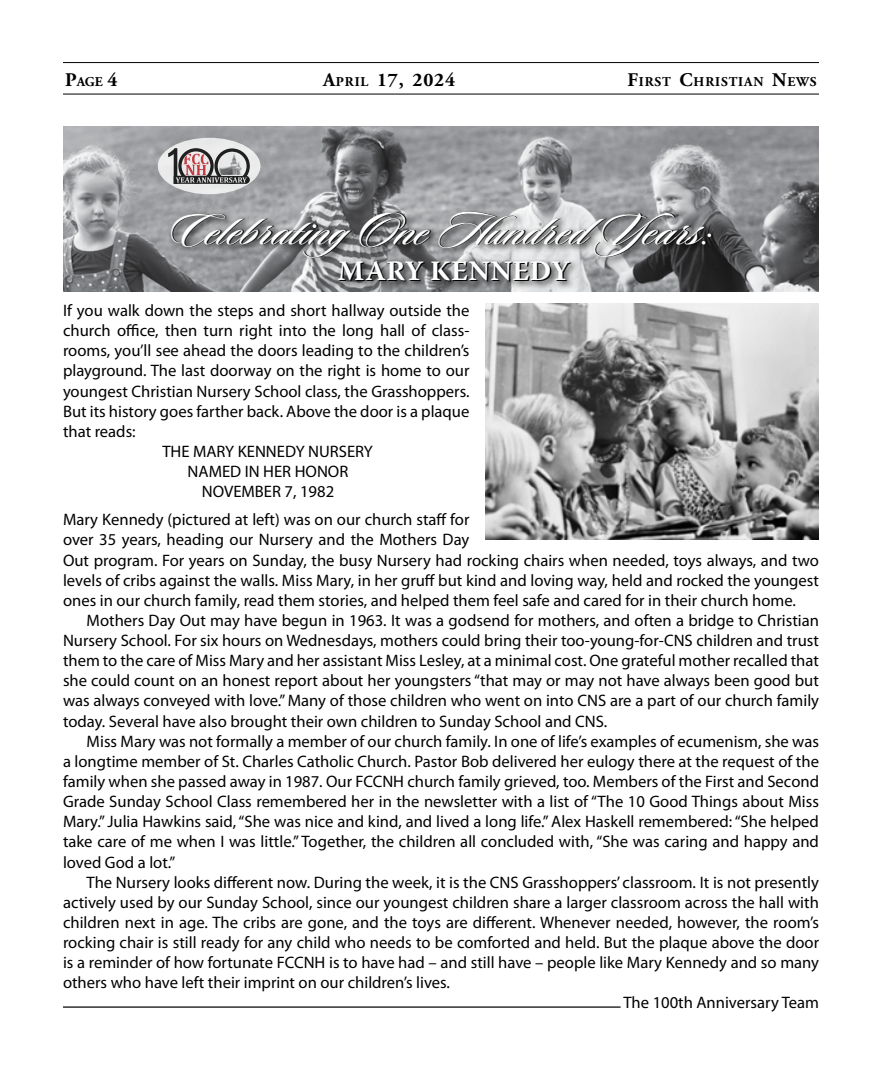
<style>
.page{position:relative;width:882px;height:1071px;background:#fff}
.page>*{position:absolute;margin:0;border:0;box-sizing:border-box;transform-origin:0 0}
.t1{font:47.95px "Sloop Script Bold One";color:#fff}
.t2{font:700 28px "Warnock Pro";letter-spacing:.015em;color:#fff}
.t3{font:700 19.25px "Adobe Garamond Pro";letter-spacing:.045em;color:#000}
.t4{font:16.62px/20.1px "Myriad Pro";color:#000;text-align:justify}
.t5{font:700 13.47px "Adobe Garamond Pro";letter-spacing:.065em;color:#000}
.s1{font-size:19.25px}
.s2{font-size:13.47px}
</style>
<div class="page">
<hr style="left:63px;top:94px;width:756px;height:1px;background:#000">
<hr style="left:63px;top:62px;width:756px;height:1px;background:#000">
<img style="left:63px;top:126px;width:756px;height:165px">
<hr style="left:63px;top:1006px;width:558px;height:2px;background:#000">
<div style="left:158px;top:138px;width:102px;height:56px;background:#eaebeb;border-radius:50%"></div>
<svg style="left:168px;top:148px;width:82px;height:36px"></svg>
<img style="left:485px;top:304px;width:334px;height:235px">
<div style="left:168px;top:208px;width:553px;height:82px;background:#000;opacity:.6"></div>
<p class="t5" style="left:65px;top:73px;width:54px"><span class="s1">P</span>AGE <span class="s1">4</span></p>
<p class="t3" style="left:323px;top:68px;width:134px">A<span class="s2">PRIL</span> 17, 2024</p>
<p class="t5" style="left:627px;top:73px;width:191px"><span class="s1">F</span>IRST <span class="s1">C</span>HRISTIAN <span class="s1">N</span>EWS</p>
<h1 class="t1" style="left:170px;top:205px;width:545px">CelebratingOne Hundred Years:</h1>
<h2 class="t2" style="left:338px;top:254px;width:234px">MARY KENNEDY</h2>
<p class="t4" style="left:63px;top:300px;width:408px">If you walk down the steps and short hallway outside the</p>
<p class="t4" style="left:63px;top:320px;width:408px">church office, then turn right into the long hall of class-</p>
<p class="t4" style="left:63px;top:340px;width:408px">rooms, you’ll see ahead the doors leading to the children’s</p>
<p class="t4" style="left:63px;top:361px;width:408px">playground. The last doorway on the right is home to our</p>
<p class="t4" style="left:63px;top:381px;width:408px">youngest Christian Nursery School class, the Grasshoppers.</p>
<p class="t4" style="left:63px;top:401px;width:408px">But its history goes farther back. Above the door is a plaque</p>
<p class="t4" style="left:63px;top:421px;width:74px">that reads:</p>
<p class="t4" style="left:162px;top:441px;width:212px">THE MARY KENNEDY NURSERY</p>
<p class="t4" style="left:188px;top:461px;width:162px">NAMED IN HER HONOR</p>
<p class="t4" style="left:202px;top:481px;width:134px">NOVEMBER 7, 1982</p>
<p class="t4" style="left:63px;top:509px;width:757px;text-align:left">Mary Kennedy (pictured at left) was on our church staff for<br>over 35 years, heading our Nursery and the Mothers Day<br>Out program. For years on Sunday, the busy Nursery had rocking chairs when needed, toys always, and two levels of cribs against the walls. Miss Mary, in her gruff but kind and loving way, held and rocked the youngest ones in our church family, read them stories, and helped them feel safe and cared for in their church home.</p>
<p class="t4" style="left:63px;top:610px;width:758px;text-indent:24px">Mothers Day Out may have begun in 1963. It was a godsend for mothers, and often a bridge to Christian Nursery School. For six hours on Wednesdays, mothers could bring their too-young-for-CNS children and trust them to the care of Miss Mary and her assistant Miss Lesley, at a minimal cost. One grateful mother recalled that she could count on an honest report about her youngsters “that may or may not have always been good but was always conveyed with love.” Many of those children who went on into CNS are a part of our church family today. Several have also brought their own children to Sunday School and CNS.</p>
<p class="t4" style="left:63px;top:731px;width:758px;text-indent:24px">Miss Mary was not formally a member of our church family. In one of life’s examples of ecumenism, she was a longtime member of St. Charles Catholic Church. Pastor Bob delivered her eulogy there at the request of the family when she passed away in 1987. Our FCCNH church family grieved, too. Members of the First and Second Grade Sunday School Class remembered her in the newsletter with a list of “The 10 Good Things about Miss Mary.” Julia Hawkins said, “She was nice and kind, and lived a long life.” Alex Haskell remembered: “She helped take care of me when I was little.” Together, the children all concluded with, “She was caring and happy and loved God a lot.”</p>
<p class="t4" style="left:87px;top:872px;width:734px">The Nursery looks different now. During the week, it is the CNS Grasshoppers’ classroom. It is not presently</p>
<p class="t4" style="left:63px;top:892px;width:757px">actively used by our Sunday School, since our youngest children share a larger classroom across the hall with</p>
<p class="t4" style="left:63px;top:912px;width:757px">children next in age. The cribs are gone, and the toys are different. Whenever needed, however, the room’s</p>
<p class="t4" style="left:63px;top:932px;width:758px">rocking chair is still ready for any child who needs to be comforted and held. But the plaque above the door</p>
<p class="t4" style="left:63px;top:952px;width:758px">is a reminder of how fortunate FCCNH is to have had – and still have – people like Mary Kennedy and so many</p>
<p class="t4" style="left:63px;top:972px;width:389px">others who have left their imprint on our children’s lives.</p>
<p class="t4" style="left:623px;top:992px;width:197px">The 100th Anniversary Team</p>
</div>
